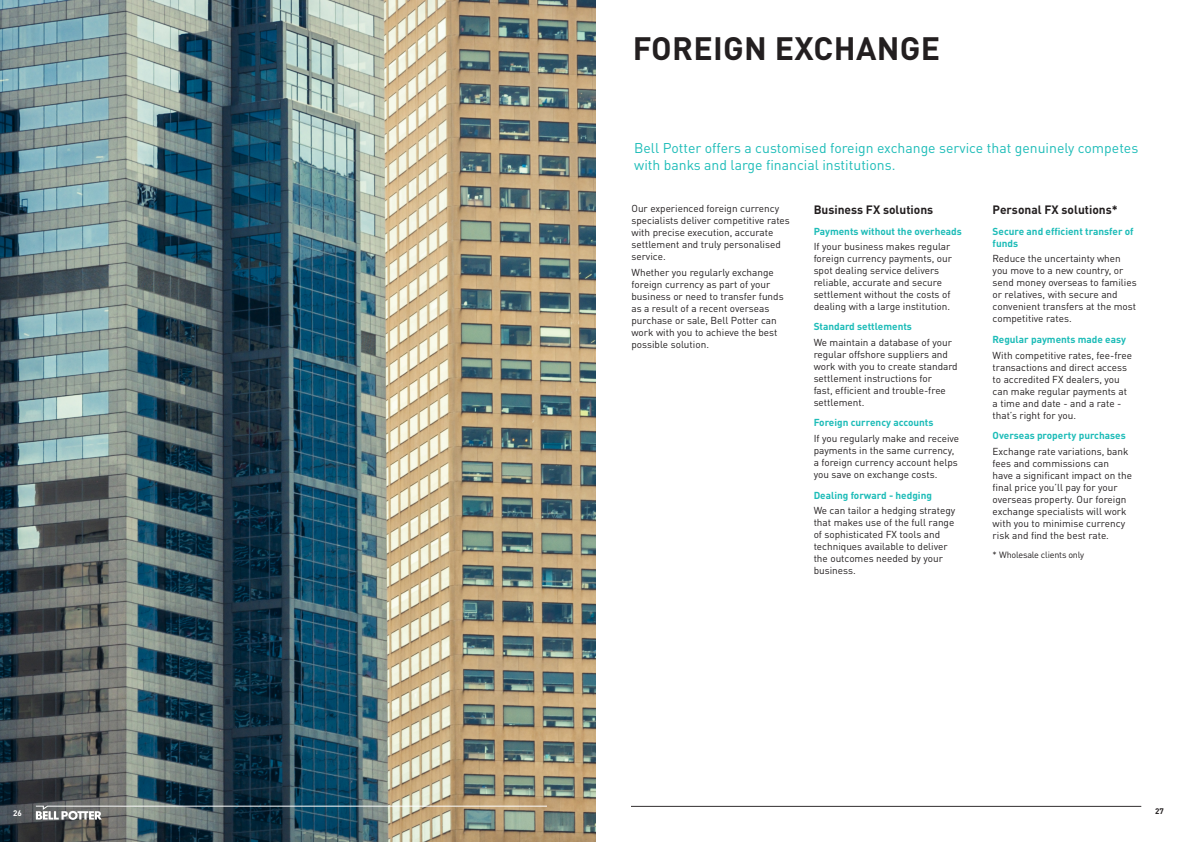
<style>
.page{position:relative;width:1191px;height:842px;background:#fff}
.page>*{position:absolute;margin:0;border:0;box-sizing:border-box;transform-origin:0 0}
.t1{font:700 32px "DINOT";letter-spacing:.01em;color:#231f20}
.t2{font:14px/16.8px "DINOT";color:#1dbcb8}
.t3{font:700 12px "DINOT";color:#231f20}
.t4{font:10px/12px "DINOT";color:#231f20}
.Aqua_10_bold{font:700 10px/12px "DINOT";color:#1dbcb8}
.t5{font:9px "DINOT";letter-spacing:-.02em;color:#231f20}
.t6{font:700 8px "DINOT";color:#231f20}
.t7{font:700 8px "DINOT";color:#fff}
</style>
<div class="page">
<svg style="left:631px;top:806px;width:510px;height:1px"></svg>
<img style="left:0;top:0;width:595px;height:842px">
<img style="left:36px;top:806px;width:523px;height:13px">
<p class="t7" style="left:13px;top:808px;width:10px">26</p>
<p class="t1" style="left:632px;top:28px;width:309px">FOREIGN EXCHANGE</p>
<p class="t2" style="left:634px;top:139px;width:505px">Bell Potter offers a customised foreign exchange service that genuinely competes with banks and large financial institutions.</p>
<p class="t4" style="left:631px;top:202px;width:160px">Our experienced foreign currency specialists deliver competitive rates with precise execution, accurate settlement and truly personalised service.</p>
<p class="t4" style="left:631px;top:266px;width:154px">Whether you regularly exchange foreign currency as part of your business or need to transfer funds as a result of a recent overseas purchase or sale, Bell Potter can work with you to achieve the best possible solution.</p>
<p class="t3" style="left:813px;top:202px;width:121px">Business FX solutions</p>
<p class="Aqua_10_bold" style="left:813px;top:225px;width:150px">Payments without the overheads</p>
<p class="t4" style="left:813px;top:241px;width:140px">If your business makes regular foreign currency payments, our spot dealing service delivers reliable, accurate and secure settlement without the costs of dealing with a large institution.</p>
<p class="Aqua_10_bold" style="left:813px;top:320px;width:100px">Standard settlements</p>
<p class="t4" style="left:813px;top:336px;width:146px">We maintain a database of your regular offshore suppliers and work with you to create standard settlement instructions for<br>fast, efficient and trouble-free settlement.</p>
<p class="Aqua_10_bold" style="left:813px;top:416px;width:121px">Foreign currency accounts</p>
<p class="t4" style="left:813px;top:432px;width:147px">If you regularly make and receive payments in the same currency, a foreign currency account helps you save on exchange costs.</p>
<p class="Aqua_10_bold" style="left:813px;top:489px;width:120px">Dealing forward - hedging</p>
<p class="t4" style="left:813px;top:505px;width:143px">We can tailor a hedging strategy that makes use of the full range of sophisticated FX tools and techniques available to deliver the outcomes needed by your business.</p>
<p class="t3" style="left:992px;top:202px;width:127px">Personal FX solutions*</p>
<p class="Aqua_10_bold" style="left:992px;top:225px;width:143px">Secure and efficient transfer of funds</p>
<p class="t4" style="left:992px;top:253px;width:145px">Reduce the uncertainty when you move to a new country, or send money overseas to families or relatives, with secure and convenient transfers at the most competitive rates.</p>
<p class="Aqua_10_bold" style="left:992px;top:333px;width:135px">Regular payments made easy</p>
<p class="t4" style="left:992px;top:349px;width:141px">With competitive rates, fee-free transactions and direct access to accredited FX dealers, you can make regular payments at a time and date - and a rate - that’s right for you.</p>
<p class="Aqua_10_bold" style="left:992px;top:429px;width:134px">Overseas property purchases</p>
<p class="t4" style="left:992px;top:445px;width:141px">Exchange rate variations, bank fees and commissions can have a significant impact on the final price you’ll pay for your overseas property. Our foreign exchange specialists will work with you to minimise currency risk and find the best rate.</p>
<p class="t5" style="left:992px;top:549px;width:93px">* Wholesale clients only</p>
<p class="t6" style="left:1155px;top:806px;width:10px">27</p>
</div>
